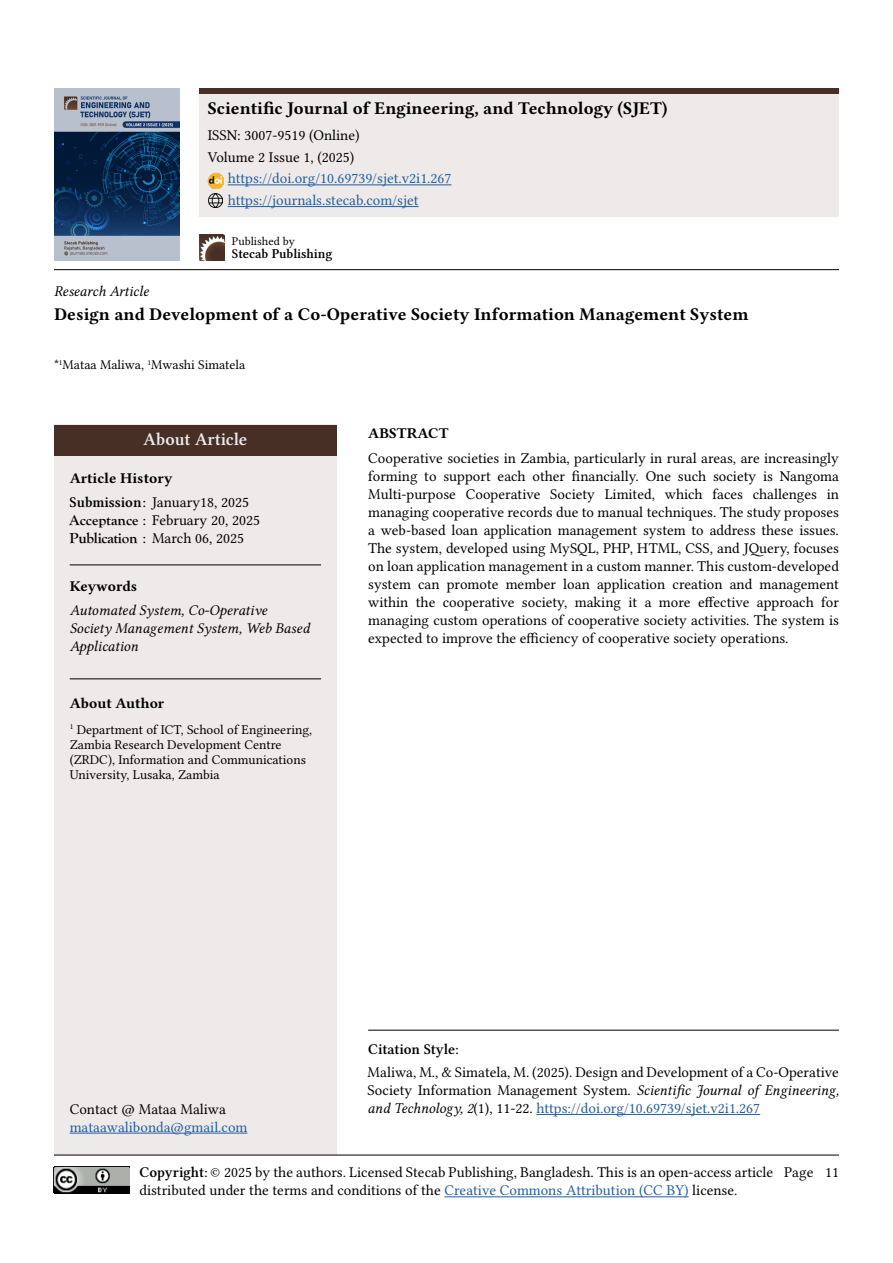
<style>
.page{position:relative;width:893px;height:1263px;background:#fff}
.page>*{position:absolute;margin:0;border:0;box-sizing:border-box;transform-origin:0 0}
.t1{font:700 18px "Libertinus Serif";color:#000}
.t2{font:600 18px "Libertinus Serif";color:#ededee}
.t3{font:15px/18px "Libertinus Serif";color:#000}
.t4{font:15px/21.8px "Libertinus Serif";color:#215e9e}
.t5{font:italic 15px/18px "Libertinus Serif";color:#000}
.t6{font:700 15px "Libertinus Serif";color:#000}
.t7{font:600 15px "Libertinus Serif";color:#000}
.t8{font:13.5px/15px "Libertinus Serif";color:#000}
.t9{font:600 13.5px "Libertinus Serif";color:#000}
.t10{font:12px "Libertinus Serif";color:#000}
.s1{font-weight:600}
.s2{font-family:"Goudy Old Style T";font-weight:700}
.s3{font-style:italic}
.s4{color:#215e9e}
</style>
<div class="page">
<div style="left:54px;top:425px;width:283px;height:730px;background:#edeae9"></div>
<hr style="left:70px;top:678px;width:251px;height:1px;background:#000">
<hr style="left:70px;top:564px;width:251px;height:1px;background:#000">
<hr style="left:368px;top:1030px;width:471px;height:1px;background:#000">
<hr style="left:54px;top:1155px;width:785px;height:1px;background:#000">
<img style="left:54px;top:1166px;width:76px;height:27px">
<img style="left:54px;top:89px;width:126px;height:172px">
<div style="left:54px;top:425px;width:283px;height:31px;background:#472f26"></div>
<hr style="left:54px;top:269px;width:785px;height:1px;background:#000">
<hr style="left:444px;top:1196px;width:245px;height:1px;background:#215e9e">
<img style="left:199px;top:234px;width:26px;height:26px">
<hr style="left:70px;top:1133px;width:177px;height:1px;background:#215e9e">
<hr style="left:536px;top:1114px;width:224px;height:1px;background:#215e9e">
<div style="left:199px;top:94px;width:640px;height:123px;background:#edeae9"></div>
<hr style="left:228px;top:185px;width:224px;height:1px;background:#215e9e">
<img style="left:208px;top:173px;width:16px;height:16px">
<hr style="left:228px;top:206px;width:191px;height:1px;background:#215e9e">
<img style="left:209px;top:193px;width:14px;height:14px">
<div style="left:199px;top:89px;width:640px;height:5px;background:#472f26"></div>
<p class="t1" style="left:208px;top:96px;width:461px">Scientific Journal of Engineering, and Technology (SJET)</p>
<p class="t3" style="left:208px;top:124px;width:153px;line-height:22.5px">ISSN: 3007-9519 (Online)<br>Volume 2 Issue 1, (2025)</p>
<p class="t4" style="left:228px;top:167px;width:225px">https://doi.org/10.69739/sjet.v2i1.267 https://journals.stecab.com/sjet</p>
<p class="t5" style="left:54px;top:282px;width:96px">Research Article</p>
<p class="t10" style="left:232px;top:233px;width:64px">Published by</p>
<p class="t9" style="left:232px;top:246px;width:102px">Stecab Publishing</p>
<p class="t1" style="left:54px;top:302px;width:696px">Design and Development of a Co-Operative Society Information Management System</p>
<p class="t8" style="left:54px;top:357px;width:193px">*<sup>1</sup>Mataa Maliwa, <sup>1</sup>Mwashi Simatela</p>
<p class="t2" style="left:144px;top:429px;width:105px">About Article</p>
<p class="t6" style="left:70px;top:468px;width:104px">Article History</p>
<p class="t3" style="left:70px;top:493px;width:192px"><span class="s1">Submission:</span> January18, 2025<br><span class="s2">Acceptance</span> <span class="s1">:</span> February 20, 2025<br><span class="s2">Publication</span> <span class="s1">:</span> March 06, 2025</p>
<p class="t6" style="left:70px;top:575px;width:69px">Keywords</p>
<p class="t5" style="left:70px;top:601px;width:241px">Automated System, Co-Operative<br>Society Management System, Web Based<br>Application</p>
<p class="t6" style="left:70px;top:692px;width:96px">About Author</p>
<p class="t8" style="left:70px;top:722px;width:244px"><sup>1</sup> Department of ICT, School of Engineering, Zambia Research Development Centre (ZRDC), Information and Communications University, Lusaka, Zambia</p>
<p class="t6" style="left:368px;top:423px;width:82px">ABSTRACT</p>
<p class="t3" style="left:368px;top:449px;width:472px;text-align:justify">Cooperative societies in Zambia, particularly in rural areas, are increasingly forming to support each other financially. One such society is Nangoma Multi-purpose Cooperative Society Limited, which faces challenges in managing cooperative records due to manual techniques. The study proposes a web-based loan application management system to address these issues.<br>The system, developed using MySQL, PHP, HTML, CSS, and JQuery, focuses on loan application management in a custom manner. This custom-developed system can promote member loan application creation and management within the cooperative society, making it a more effective approach for managing custom operations of cooperative society activities. The system is expected to improve the efficiency of cooperative society operations.</p>
<p class="t3" style="left:70px;top:1099px;width:158px">Contact @ Mataa Maliwa</p>
<p class="t4" style="left:70px;top:1116px;width:179px">mataawalibonda@gmail.com</p>
<p class="t7" style="left:368px;top:1041px;width:92px">Citation Style:</p>
<p class="t3" style="left:368px;top:1063px;width:473px;text-align:justify">Maliwa, M., &amp; Simatela, M. (2025). Design and Development of a Co-Operative Society Information Management System. <span class="s3">Scientific Journal of Engineering, and Technology, 2</span>(1), 11-22. <span class="s4">https://doi.org/10.69739/sjet.v2i1.267</span></p>
<p class="t3" style="left:139px;top:1163px;width:635px"><span class="s1">Copyright:</span> © 2025 by the authors. Licensed Stecab Publishing, Bangladesh. This is an open-access article distributed under the terms and conditions of the <span class="s4">Creative Commons Attribution (CC BY)</span> license.</p>
<p class="t3" style="left:784px;top:1163px;width:56px">Page 11</p>
</div>
